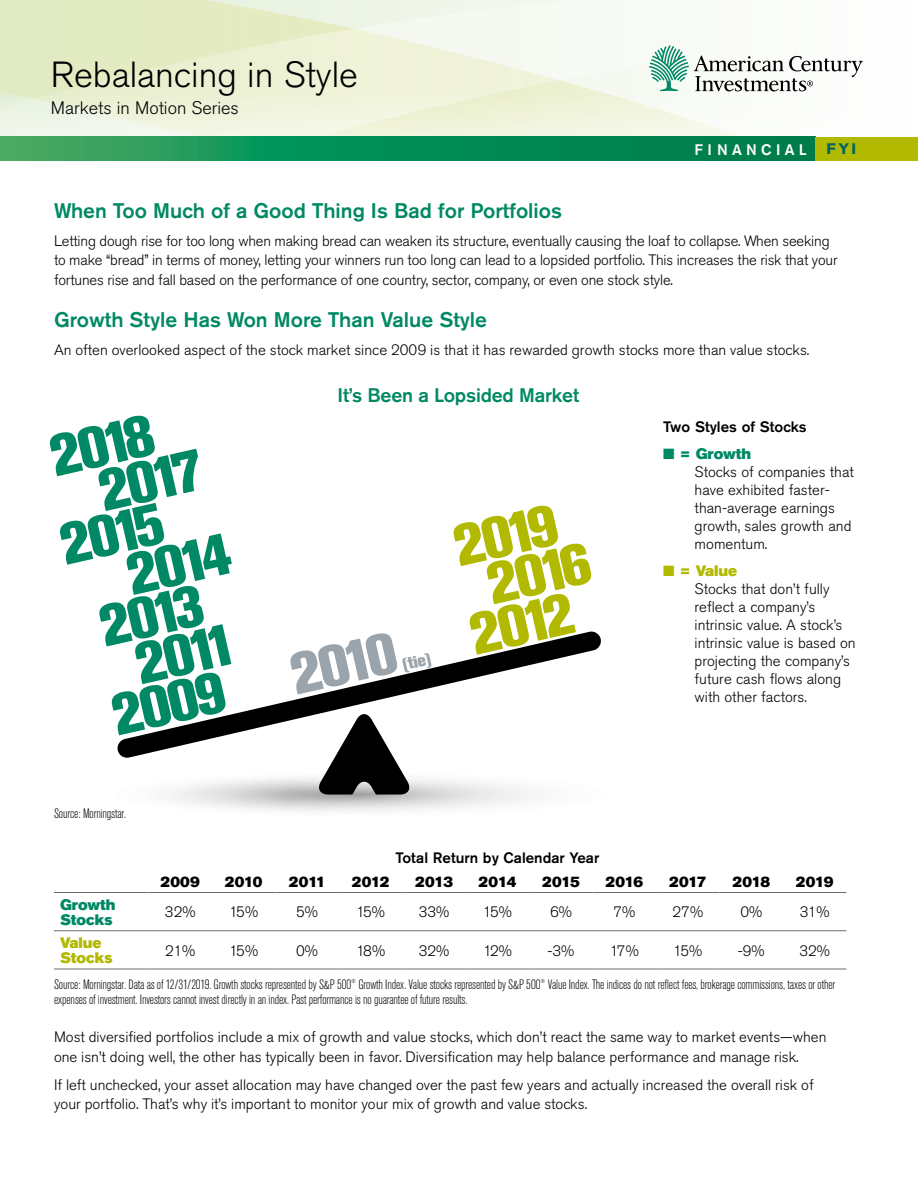
<style>
.page{position:relative;width:918px;height:1188px;background:#fff}
.page>*{position:absolute;margin:0;border:0;box-sizing:border-box;transform-origin:0 0}
.t1{font:800 57.75px "Akzidenz Grotesk Std";color:#008964}
.t2{font:800 57.75px/89.8px "Akzidenz Grotesk Std";color:#b1b900}
.Headline{font:300 36px "Akzidenz Grotesk Std";color:#000}
.Head-Subhead{font:500 21px "Akzidenz Grotesk Std";color:#008964}
.t3{font:500 19.5px "Akzidenz Grotesk Std";letter-spacing:-.01em;color:#008964}
.Headline-2{font:300 18px "Akzidenz Grotesk Std";color:#000}
.t4{font:800 16.5px "Akzidenz Grotesk Std";color:#9ba4aa}
.Fund_Name{font:500 15.15px "Akzidenz Grotesk Std";letter-spacing:.285em;color:#fff}
.Fund_Name-2{font:700 15.15px "Akzidenz Grotesk Std";color:#006363}
.Head-Subhead-2{font:300 15px/18px "Akzidenz Grotesk Std";color:#000}
.t5{font:15px "Akzidenz Grotesk Std Super";letter-spacing:-.04em;color:#000}
.t6{font:500 15px "Akzidenz Grotesk Std";color:#000}
.t7{font:15px/15px "Akzidenz Grotesk Std Super";color:#008964}
.t8{font:15px "Akzidenz Grotesk Std Super";color:#b1b900}
.t9{font:300 condensed 13.5px "Akzidenz Grotesk Std";letter-spacing:-.01em;color:#000}
.t10{font:300 condensed 5.85px "Akzidenz Grotesk Std";color:#000}
.s1{color:#9ba4aa}
</style>
<div class="page">
<svg style="left:0;top:0;width:816px;height:137px"></svg>
<svg style="left:649px;top:45px;width:214px;height:46px"></svg>
<div style="left:0;top:137px;width:81px;height:24px;background:#46a761"></div>
<img style="left:81px;top:137px;width:735px;height:24px">
<div style="left:816px;top:137px;width:102px;height:24px;background:#b1b900"></div>
<svg style="left:173px;top:758px;width:356px;height:54px"></svg>
<svg style="left:117px;top:631px;width:484px;height:127px"></svg>
<hr style="left:54px;top:892px;width:95px;height:1px;background:#6a6c6c">
<hr style="left:149px;top:892px;width:63px;height:1px;background:#6a6c6c">
<hr style="left:212px;top:892px;width:63px;height:1px;background:#6a6c6c">
<hr style="left:275px;top:892px;width:64px;height:1px;background:#6a6c6c">
<hr style="left:339px;top:892px;width:63px;height:1px;background:#6a6c6c">
<hr style="left:402px;top:892px;width:64px;height:1px;background:#6a6c6c">
<hr style="left:466px;top:892px;width:63px;height:1px;background:#6a6c6c">
<hr style="left:529px;top:892px;width:64px;height:1px;background:#6a6c6c">
<hr style="left:593px;top:892px;width:63px;height:1px;background:#6a6c6c">
<hr style="left:656px;top:892px;width:64px;height:1px;background:#6a6c6c">
<hr style="left:720px;top:892px;width:63px;height:1px;background:#6a6c6c">
<hr style="left:783px;top:892px;width:63px;height:1px;background:#6a6c6c">
<hr style="left:54px;top:930px;width:95px;height:1px;background:#6a6c6c">
<hr style="left:149px;top:930px;width:63px;height:1px;background:#6a6c6c">
<hr style="left:212px;top:930px;width:63px;height:1px;background:#6a6c6c">
<hr style="left:275px;top:930px;width:64px;height:1px;background:#6a6c6c">
<hr style="left:339px;top:930px;width:63px;height:1px;background:#6a6c6c">
<hr style="left:402px;top:930px;width:64px;height:1px;background:#6a6c6c">
<hr style="left:466px;top:930px;width:63px;height:1px;background:#6a6c6c">
<hr style="left:529px;top:930px;width:64px;height:1px;background:#6a6c6c">
<hr style="left:593px;top:930px;width:63px;height:1px;background:#6a6c6c">
<hr style="left:656px;top:930px;width:64px;height:1px;background:#6a6c6c">
<hr style="left:720px;top:930px;width:63px;height:1px;background:#6a6c6c">
<hr style="left:783px;top:930px;width:63px;height:1px;background:#6a6c6c">
<hr style="left:54px;top:969px;width:95px;height:1px;background:#6a6c6c">
<hr style="left:149px;top:969px;width:63px;height:1px;background:#6a6c6c">
<hr style="left:212px;top:969px;width:63px;height:1px;background:#6a6c6c">
<hr style="left:275px;top:969px;width:64px;height:1px;background:#6a6c6c">
<hr style="left:339px;top:969px;width:63px;height:1px;background:#6a6c6c">
<hr style="left:402px;top:969px;width:64px;height:1px;background:#6a6c6c">
<hr style="left:466px;top:969px;width:63px;height:1px;background:#6a6c6c">
<hr style="left:529px;top:969px;width:64px;height:1px;background:#6a6c6c">
<hr style="left:593px;top:969px;width:63px;height:1px;background:#6a6c6c">
<hr style="left:656px;top:969px;width:64px;height:1px;background:#6a6c6c">
<hr style="left:720px;top:969px;width:63px;height:1px;background:#6a6c6c">
<hr style="left:783px;top:969px;width:63px;height:1px;background:#6a6c6c">
<p class="Headline" style="left:51px;top:55px;width:308px">Rebalancing in Style</p>
<p class="Headline-2" style="left:51px;top:98px;width:189px">Markets in Motion Series</p>
<p class="Fund_Name" style="left:694px;top:140px;width:114px">FINANCIAL</p>
<p class="Fund_Name-2" style="left:826px;top:140px;width:31px">FYI</p>
<p class="Head-Subhead" style="left:54px;top:197px;width:509px">When Too Much of a Good Thing Is Bad for Portfolios</p>
<p class="Head-Subhead-2" style="left:54px;top:231px;width:785px;line-height:19.5px">Letting dough rise for too long when making bread can weaken its structure, eventually causing the loaf to collapse. When seeking to make “bread” in terms of money, letting your winners run too long can lead to a lopsided portfolio. This increases the risk that your fortunes rise and fall based on the performance of one country, sector, company, or even one stock style.</p>
<p class="Head-Subhead" style="left:54px;top:306px;width:435px">Growth Style Has Won More Than Value Style</p>
<p class="Head-Subhead-2" style="left:54px;top:341px;width:757px">An often overlooked aspect of the stock market since 2009 is that it has rewarded growth stocks more than value stocks.</p>
<p class="t3" style="left:338px;top:383px;width:243px">It’s Been a Lopsided Market</p>
<p class="t1" style="left:43px;top:425px;width:107px;rotate:-13deg">2018</p>
<p class="t1" style="left:92px;top:459px;width:107px;rotate:-13deg">2017</p>
<p class="t1" style="left:53px;top:513px;width:106px;rotate:-13deg">2015</p>
<p class="t1" style="left:120px;top:543px;width:107px;rotate:-13deg">2014</p>
<p class="t1" style="left:93px;top:595px;width:107px;rotate:-13deg">2013</p>
<p class="t1" style="left:129px;top:632px;width:103px;rotate:-13deg">2011</p>
<p class="t1" style="left:105px;top:684px;width:292px;rotate:-13deg">2009 <span class="s1">2010</span></p>
<p class="t4" style="left:400px;top:655px;width:31px;rotate:-13deg">(tie)</p>
<p class="t2" style="left:440px;top:505px;width:111px;rotate:-13deg">2019<br>2012</p>
<p class="t2" style="left:478px;top:542px;width:106px;rotate:-13deg">2016</p>
<p class="t9" style="left:54px;top:806px;width:74px">Source: Morningstar.</p>
<p class="t6" style="left:396px;top:849px;width:205px">Total Return by Calendar Year</p>
<p class="t6" style="left:663px;top:417px;width:145px">Two Styles of Stocks</p>
<p class="t7" style="left:663px;top:446px;width:90px">■ = Growth</p>
<p class="Head-Subhead-2" style="left:695px;top:463px;width:161px">Stocks of companies that have exhibited faster&shy;than-average earnings growth, sales growth and momentum.</p>
<p class="t8" style="left:663px;top:562px;width:76px">■ = Value</p>
<p class="Head-Subhead-2" style="left:695px;top:580px;width:163px">Stocks that don’t fully reflect a company’s intrinsic value. A stock’s intrinsic value is based on projecting the company’s future cash flows along with other factors.</p>
<p class="t5" style="left:161px;top:873px;width:41px">2009</p>
<p class="t5" style="left:225px;top:873px;width:39px">2010</p>
<p class="t5" style="left:289px;top:873px;width:38px">2011</p>
<p class="t5" style="left:352px;top:873px;width:39px">2012</p>
<p class="t5" style="left:415px;top:873px;width:40px">2013</p>
<p class="t5" style="left:479px;top:873px;width:39px">2014</p>
<p class="t5" style="left:542px;top:873px;width:39px">2015</p>
<p class="t5" style="left:605px;top:873px;width:39px">2016</p>
<p class="t5" style="left:669px;top:873px;width:39px">2017</p>
<p class="t5" style="left:732px;top:873px;width:39px">2018</p>
<p class="t5" style="left:796px;top:873px;width:39px">2019</p>
<p class="t7" style="left:60px;top:897px;width:57px">Growth<br>Stocks</p>
<p class="Head-Subhead-2" style="left:165px;top:903px;width:32px">32%</p>
<p class="Head-Subhead-2" style="left:229px;top:903px;width:31px">15%</p>
<p class="Head-Subhead-2" style="left:296px;top:903px;width:23px">5%</p>
<p class="Head-Subhead-2" style="left:356px;top:903px;width:31px">15%</p>
<p class="Head-Subhead-2" style="left:419px;top:903px;width:32px">33%</p>
<p class="Head-Subhead-2" style="left:483px;top:903px;width:31px">15%</p>
<p class="Head-Subhead-2" style="left:550px;top:903px;width:23px">6%</p>
<p class="Head-Subhead-2" style="left:613px;top:903px;width:23px">7%</p>
<p class="Head-Subhead-2" style="left:673px;top:903px;width:32px">27%</p>
<p class="Head-Subhead-2" style="left:740px;top:903px;width:23px">0%</p>
<p class="Head-Subhead-2" style="left:800px;top:903px;width:31px">31%</p>
<p class="t8" style="left:60px;top:934px;width:43px">Value</p>
<p class="t8" style="left:60px;top:949px;width:54px">Stocks</p>
<p class="Head-Subhead-2" style="left:165px;top:942px;width:32px">21%</p>
<p class="Head-Subhead-2" style="left:229px;top:942px;width:31px">15%</p>
<p class="Head-Subhead-2" style="left:296px;top:942px;width:23px">0%</p>
<p class="Head-Subhead-2" style="left:356px;top:942px;width:31px">18%</p>
<p class="Head-Subhead-2" style="left:419px;top:942px;width:32px">32%</p>
<p class="Head-Subhead-2" style="left:483px;top:942px;width:30px">12%</p>
<p class="Head-Subhead-2" style="left:547px;top:942px;width:28px">-3%</p>
<p class="Head-Subhead-2" style="left:610px;top:942px;width:30px">17%</p>
<p class="Head-Subhead-2" style="left:673px;top:942px;width:31px">15%</p>
<p class="Head-Subhead-2" style="left:738px;top:942px;width:28px">-9%</p>
<p class="Head-Subhead-2" style="left:799px;top:942px;width:32px">32%</p>
<p class="t9" style="left:54px;top:977px;width:299px">Source: Morningstar. Data as of 12/31/2019. Growth stocks represented by S&amp;P 500</p>
<p class="t10" style="left:351px;top:978px;width:6px">®</p>
<p class="t9" style="left:358px;top:977px;width:184px">Growth Index. Value stocks represented by S&amp;P 500</p>
<p class="t10" style="left:541px;top:978px;width:6px">®</p>
<p class="t9" style="left:548px;top:977px;width:289px">Value Index. The indices do not reflect fees, brokerage commissions, taxes or other</p>
<p class="t9" style="left:54px;top:992px;width:415px">expenses of investment. Investors cannot invest directly in an index. Past performance is no guarantee of future results.</p>
<p class="Head-Subhead-2" style="left:54px;top:1028px;width:774px;line-height:19.5px">Most diversified portfolios include a mix of growth and value stocks, which don’t react the same way to market events—when one isn’t doing well, the other has typically been in favor. Diversification may help balance performance and manage risk.</p>
<p class="Head-Subhead-2" style="left:54px;top:1075px;width:761px;line-height:19.5px">If left unchecked, your asset allocation may have changed over the past few years and actually increased the overall risk of your portfolio. That’s why it’s important to monitor your mix of growth and value stocks.</p>
</div>
